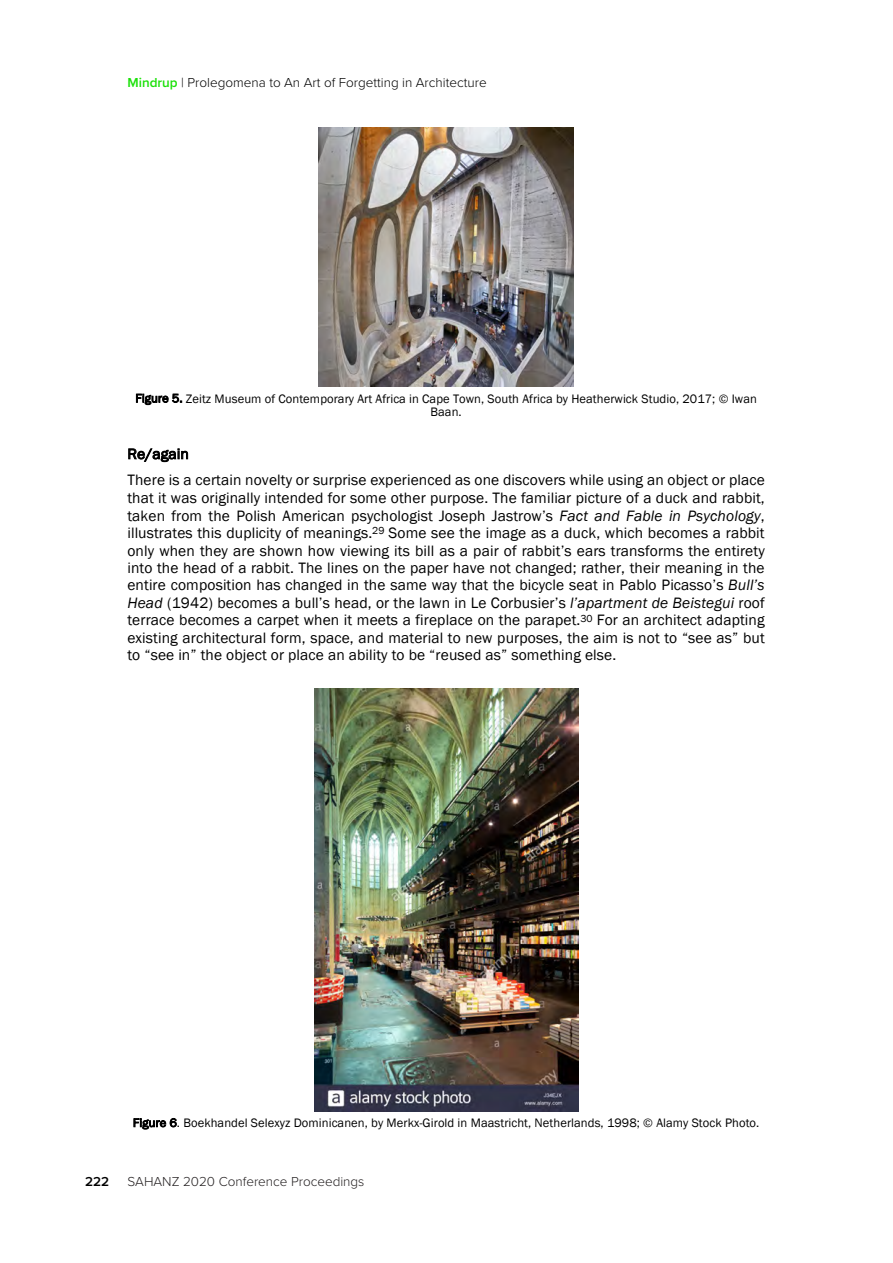
<style>
.page{position:relative;width:893px;height:1263px;background:#fff}
.page>*{position:absolute;margin:0;border:0;box-sizing:border-box;transform-origin:0 0}
.t1{font:15.45px/17.5px "Franklin Gothic";letter-spacing:.01em;color:#000;text-align:justify}
.t2{font:15px "Franklin Gothic";letter-spacing:.01em;color:#000}
.t3{font:300 13.5px "Proxima Nova";color:#000}
.t4{font:300 13.5px "Proxima Nova";color:#231f20}
.t5{font:600 13.5px "Proxima Nova";color:#000}
.t6{font:12.6px/13.6px "Franklin Gothic";letter-spacing:.005em;color:#000;text-align:center}
.s1{font-weight:600;color:#1be109}
.s2{font-size:12.3px}
.s3{font-style:italic}
</style>
<div class="page">
<img style="left:319px;top:127px;width:255px;height:260px">
<img style="left:315px;top:688px;width:263px;height:423px">
<p class="t3" style="left:128px;top:73px;width:361px"><span class="s1">Mindrup</span> | Prolegomena to An Art of Forgetting in Architecture</p>
<p class="t6" style="left:135px;top:392px;width:623px"><span class="s2">Figure 5.</span> Zeitz Museum of Contemporary Art Africa in Cape Town, South Africa by Heatherwick Studio, 2017; © Iwan<br>Baan.</p>
<p class="t2" style="left:127px;top:444px;width:63px">Re/again</p>
<p class="t1" style="left:127px;top:472px;width:639px">There is a certain novelty or surprise experienced as one discovers while using an object or place that it was originally intended for some other purpose. The familiar picture of a duck and rabbit, taken from the Polish American psychologist Joseph Jastrow’s <span class="s3">Fact and Fable in Psychology</span>, illustrates this duplicity of meanings.<sup>29</sup> Some see the image as a duck, which becomes a rabbit only when they are shown how viewing its bill as a pair of rabbit’s ears transforms the entirety into the head of a rabbit. The lines on the paper have not changed; rather, their meaning in the entire composition has changed in the same way that the bicycle seat in Pablo Picasso’s <span class="s3">Bull’s Head</span> (1942) becomes a bull’s head, or the lawn in Le Corbusier’s <span class="s3">l’apartment de Beistegui</span> roof terrace becomes a carpet when it meets a fireplace on the parapet.<sup>30</sup> For an architect adapting existing architectural form, space, and material to new purposes, the aim is not to “see as” but to “see in” the object or place an ability to be “reused as” something else.</p>
<p class="t6" style="left:133px;top:1116px;width:628px"><span class="s2">Figure 6</span>. Boekhandel Selexyz Dominicanen, by Merkx-Girold in Maastricht, Netherlands, 1998; © Alamy Stock Photo.</p>
<p class="t5" style="left:85px;top:1172px;width:26px">222</p>
<p class="t4" style="left:128px;top:1172px;width:238px">SAHANZ 2020 Conference Proceedings</p>
</div>
